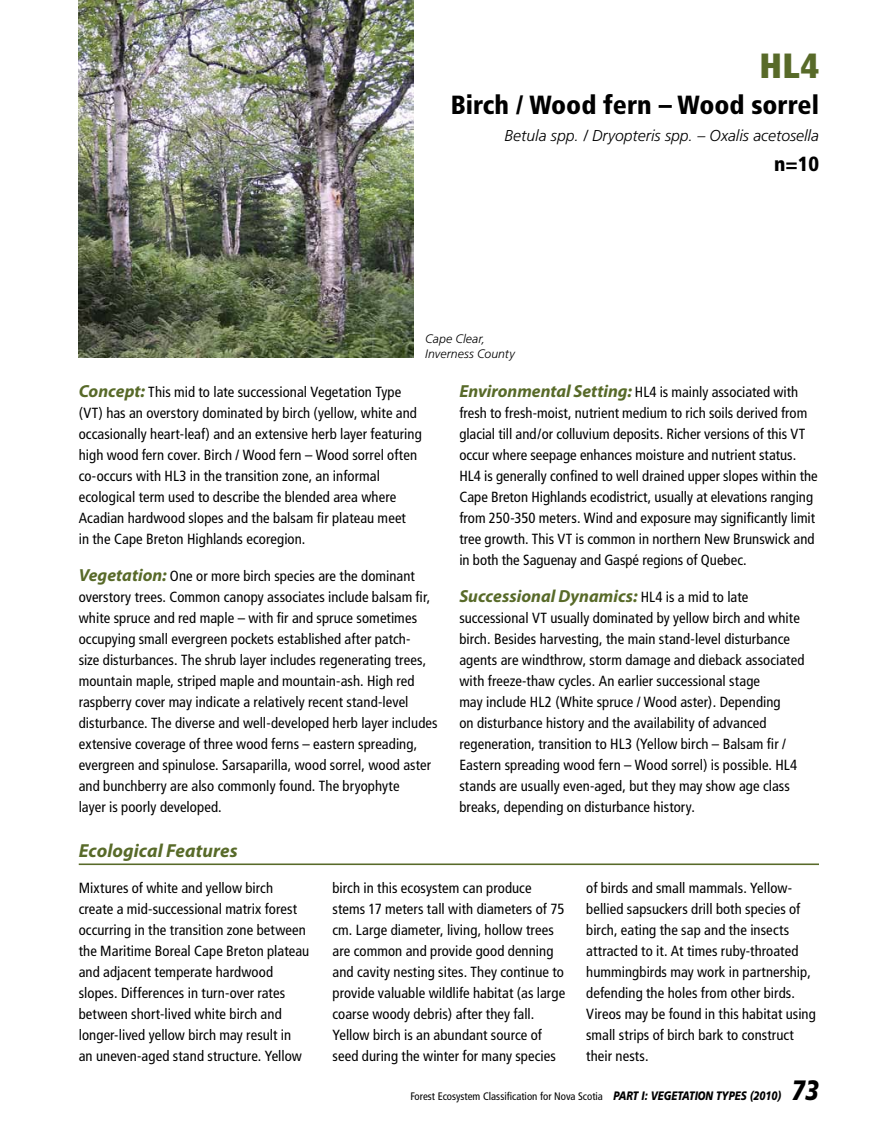
<style>
.page{position:relative;width:882px;height:1134px;background:#fff}
.page>*{position:absolute;margin:0;border:0;box-sizing:border-box;transform-origin:0 0}
.t1{font:900 condensed 35px "Frutiger";color:#586a29}
.t2{font:italic 900 28px "Frutiger";color:#000;scale:.8 1}
.t3{font:900 condensed 26.25px "Frutiger";color:#000}
.t4{font:900 condensed 20.47px "Frutiger";color:#000}
.t5{font:italic 700 18.9px "Myriad Pro";letter-spacing:.005em;color:#586a29}
.t6{font:italic 700 17.5px "Myriad Pro";color:#586a29}
.t7{font:italic 300 15.75px "Frutiger";color:#000}
.t8{font:condensed 14.7px/21px "Frutiger";letter-spacing:.005em;color:#000}
.t9{font:italic 300 12.25px/14.7px "Frutiger";letter-spacing:.005em;color:#000}
.t10{font:condensed 10.85px "Frutiger";color:#000}
.s1{font-family:"Myriad Pro";font-weight:700;font-style:italic;font-stretch:normal;font-size:17.5px;color:#586a29}
.s2{font-family:"Frutiger";font-weight:400;font-style:normal;font-stretch:condensed;font-size:14.7px;color:#000}
.s3{font-weight:900;font-style:italic;font-stretch:normal;font-size:12.25px}
</style>
<div class="page">
<hr style="left:79px;top:863px;width:740px;height:2px;background:#586a29">
<img style="left:79px;top:0;width:334px;height:358px">
<h1 class="t1" style="left:759px;top:45px;width:61px">HL4</h1>
<h3 class="t3" style="left:451px;top:89px;width:370px">Birch / Wood fern – Wood sorrel</h3>
<p class="t7" style="left:505px;top:127px;width:316px">Betula spp. / Dryopteris spp. – Oxalis acetosella</p>
<h3 class="t4" style="left:774px;top:151px;width:46px">n=10</h3>
<p class="t9" style="left:425px;top:332px;width:91px">Cape Clear,<br>Inverness County</p>
<p class="t8" style="left:79px;top:381px;width:345px"><span class="s1">Concept:</span> This mid to late successional Vegetation Type (VT) has an overstory dominated by birch (yellow, white and occasionally heart-leaf) and an extensive herb layer featuring high wood fern cover. Birch / Wood fern – Wood sorrel often co-occurs with HL3 in the transition zone, an informal ecological term used to describe the blended area where Acadian hardwood slopes and the balsam fir plateau meet<br>in the Cape Breton Highlands ecoregion.</p>
<p class="t8" style="left:79px;top:565px;width:360px"><span class="s1">Vegetation:</span> One or more birch species are the dominant overstory trees. Common canopy associates include balsam fir, white spruce and red maple – with fir and spruce sometimes occupying small evergreen pockets established after patch-<br>size disturbances. The shrub layer includes regenerating trees, mountain maple, striped maple and mountain-ash. High red raspberry cover may indicate a relatively recent stand-level disturbance. The diverse and well-developed herb layer includes extensive coverage of three wood ferns – eastern spreading, evergreen and spinulose. Sarsaparilla, wood sorrel, wood aster and bunchberry are also commonly found. The bryophyte<br>layer is poorly developed.</p>
<p class="t5" style="left:79px;top:838px;width:160px">Ecological Features</p>
<p class="t8" style="left:459px;top:381px;width:360px"><span class="s1">Environmental Setting:</span> HL4 is mainly associated with fresh to fresh-moist, nutrient medium to rich soils derived from glacial till and/or colluvium deposits. Richer versions of this VT occur where seepage enhances moisture and nutrient status.<br>HL4 is generally confined to well drained upper slopes within the Cape Breton Highlands ecodistrict, usually at elevations ranging from 250-350 meters. Wind and exposure may significantly limit tree growth. This VT is common in northern New Brunswick and in both the Saguenay and Gaspé regions of Quebec.</p>
<p class="t6" style="left:459px;top:584px;width:291px">Successional Dynamics: <span class="s2">HL4 is a mid to late</span></p>
<p class="t8" style="left:459px;top:607px;width:347px">successional VT usually dominated by yellow birch and white birch. Besides harvesting, the main stand-level disturbance agents are windthrow, storm damage and dieback associated with freeze-thaw cycles. An earlier successional stage<br>may include HL2 (White spruce / Wood aster). Depending<br>on disturbance history and the availability of advanced regeneration, transition to HL3 (Yellow birch – Balsam fir / Eastern spreading wood fern – Wood sorrel) is possible. HL4 stands are usually even-aged, but they may show age class breaks, depending on disturbance history.</p>
<p class="t8" style="left:79px;top:877px;width:232px">Mixtures of white and yellow birch create a mid-successional matrix forest occurring in the transition zone between the Maritime Boreal Cape Breton plateau and adjacent temperate hardwood slopes. Differences in turn-over rates between short-lived white birch and longer-lived yellow birch may result in<br>an uneven-aged stand structure. Yellow</p>
<p class="t8" style="left:333px;top:877px;width:234px">birch in this ecosystem can produce stems 17 meters tall with diameters of 75 cm. Large diameter, living, hollow trees are common and provide good denning and cavity nesting sites. They continue to provide valuable wildlife habitat (as large coarse woody debris) after they fall.<br>Yellow birch is an abundant source of seed during the winter for many species</p>
<p class="t8" style="left:586px;top:877px;width:231px">of birds and small mammals. Yellow&shy;bellied sapsuckers drill both species of birch, eating the sap and the insects attracted to it. At times ruby-throated hummingbirds may work in partnership, defending the holes from other birds.<br>Vireos may be found in this habitat using small strips of birch bark to construct their nests.</p>
<p class="t10" style="left:410px;top:1090px;width:372px">Forest Ecosystem Classification for Nova Scotia <span class="s3">PART I: VEGETATION TYPES (2010)</span></p>
<h2 class="t2" style="left:792px;top:1073px;width:36px">73</h2>
</div>
